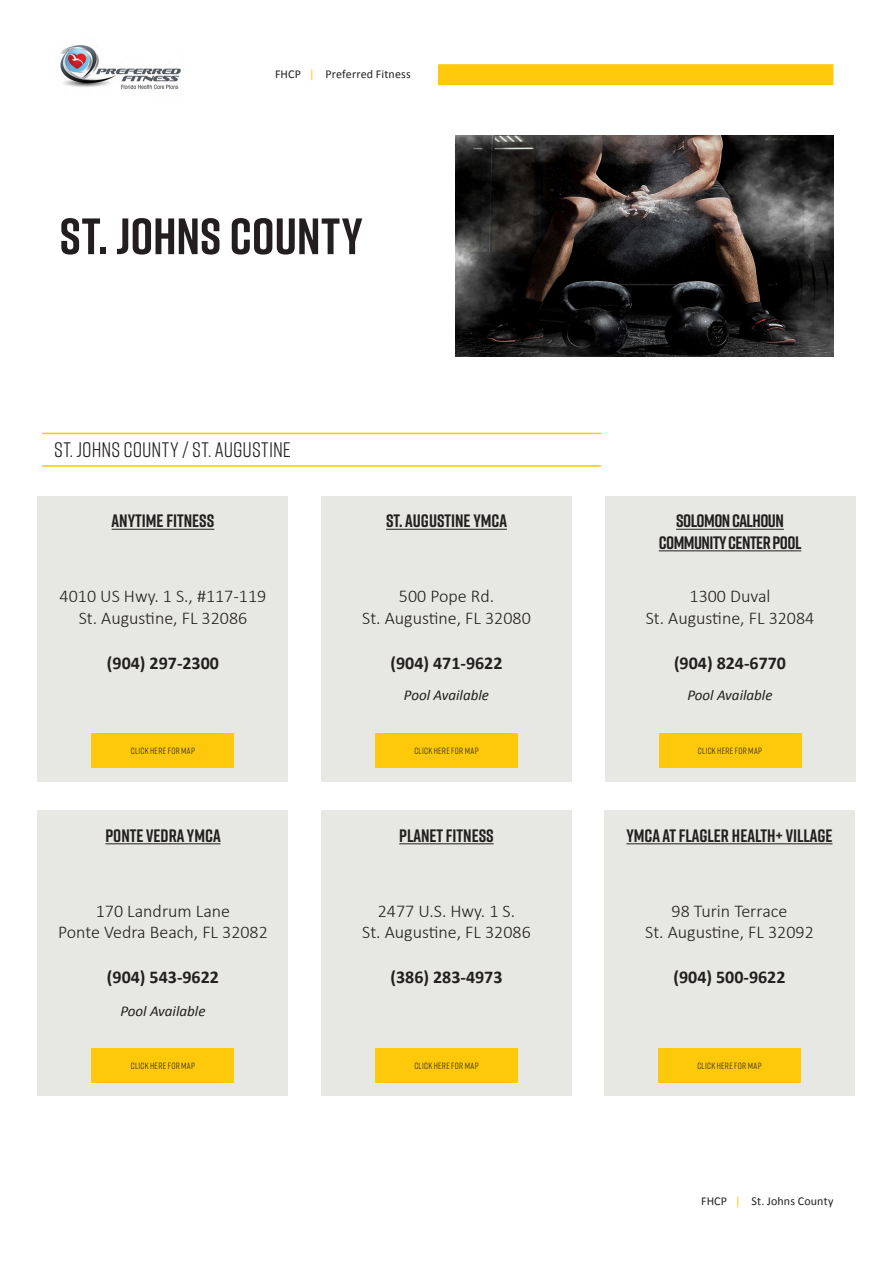
<style>
.page{position:relative;width:893px;height:1263px;background:#fff}
.page>*{position:absolute;margin:0;border:0;box-sizing:border-box;transform-origin:0 0}
._34_Slogan_black_Tit{font:700 51px "Rift";letter-spacing:-.005em;color:#231f20}
._10_Content_black_So{font:21px "Rift";color:#231f20}
.t1{font:300 18px "Calibri";color:#231f20}
.t2{font:700 18px "Rift";color:#231f20}
.t3{font:700 18px "Calibri";color:#231f20}
.t4{font:700 18px "Rift";letter-spacing:-.03em;color:#231f20}
.t5{font:italic 15px "Calibri";color:#231f20}
._8_Content_black_Sou{font:12px "Calibri";letter-spacing:.01em;color:#231f20}
._6_Content_black_Sou{font:9px "Rift";letter-spacing:.04em;color:#231f20}
.s1{color:#fec80b}
</style>
<div class="page">
<div style="left:37px;top:496px;width:251px;height:285px;background:#e7e8e4"></div>
<div style="left:37px;top:811px;width:251px;height:285px;background:#e7e8e4"></div>
<img style="left:455px;top:135px;width:378px;height:221px">
<div style="left:438px;top:64px;width:395px;height:21px;background:#fec80b"></div>
<img style="left:60px;top:45px;width:121px;height:45px">
<hr style="left:42px;top:433px;width:559px;height:1px;background:#fec80b">
<hr style="left:42px;top:465px;width:559px;height:2px;background:#fec80b">
<hr style="left:112px;top:529px;width:102px;height:1px;background:#231f20">
<div style="left:321px;top:496px;width:251px;height:285px;background:#e7e8e4"></div>
<hr style="left:386px;top:529px;width:121px;height:1px;background:#231f20">
<div style="left:604px;top:496px;width:251px;height:285px;background:#e7e8e4"></div>
<hr style="left:676px;top:529px;width:108px;height:1px;background:#231f20">
<hr style="left:659px;top:550px;width:142px;height:1px;background:#231f20">
<hr style="left:105px;top:843px;width:115px;height:1px;background:#231f20">
<div style="left:321px;top:811px;width:251px;height:285px;background:#e7e8e4"></div>
<div style="left:604px;top:811px;width:251px;height:285px;background:#e7e8e4"></div>
<hr style="left:399px;top:843px;width:95px;height:1px;background:#231f20">
<hr style="left:626px;top:843px;width:207px;height:1px;background:#231f20">
<div style="left:92px;top:734px;width:142px;height:34px;background:#fec80b"></div>
<div style="left:375px;top:734px;width:143px;height:34px;background:#fec80b"></div>
<div style="left:659px;top:734px;width:142px;height:34px;background:#fec80b"></div>
<div style="left:92px;top:1048px;width:142px;height:34px;background:#fec80b"></div>
<div style="left:375px;top:1048px;width:143px;height:34px;background:#fec80b"></div>
<div style="left:658px;top:1048px;width:142px;height:34px;background:#fec80b"></div>
<p class="_8_Content_black_Sou" style="left:275px;top:67px;width:137px">FHCP <span class="s1">|</span> Preferred Fitness</p>
<p class="_34_Slogan_black_Tit" style="left:60px;top:200px;width:305px">ST. JOHNS COUNTY</p>
<p class="_10_Content_black_So" style="left:54px;top:435px;width:238px">ST. JOHNS COUNTY / ST. AUGUSTINE</p>
<p class="t2" style="left:112px;top:508px;width:104px">ANYTIME FITNESS</p>
<p class="t1" style="left:60px;top:585px;width:208px">4010 US Hwy. 1 S., #117-119</p>
<p class="t1" style="left:79px;top:607px;width:170px">St. Augustine, FL 32086</p>
<p class="t3" style="left:107px;top:650px;width:114px">(904) 297-2300</p>
<p class="t2" style="left:386px;top:508px;width:122px">ST. AUGUSTINE YMCA</p>
<p class="t1" style="left:399px;top:585px;width:97px">500 Pope Rd.</p>
<p class="t1" style="left:362px;top:607px;width:170px">St. Augustine, FL 32080</p>
<p class="t3" style="left:390px;top:650px;width:114px">(904) 471-9622</p>
<p class="t4" style="left:676px;top:508px;width:109px">SOLOMON CALHOUN</p>
<p class="t4" style="left:659px;top:530px;width:144px">COMMUNITY CENTER POOL</p>
<p class="t1" style="left:689px;top:585px;width:82px">1300 Duval</p>
<p class="t1" style="left:646px;top:607px;width:170px">St. Augustine, FL 32084</p>
<p class="t3" style="left:674px;top:650px;width:114px">(904) 824-6770</p>
<p class="t5" style="left:404px;top:684px;width:87px">Pool Available</p>
<p class="t5" style="left:687px;top:684px;width:87px">Pool Available</p>
<p class="_6_Content_black_Sou" style="left:131px;top:745px;width:66px">CLICK HERE FOR MAP</p>
<p class="_6_Content_black_Sou" style="left:414px;top:745px;width:66px">CLICK HERE FOR MAP</p>
<p class="_6_Content_black_Sou" style="left:698px;top:745px;width:66px">CLICK HERE FOR MAP</p>
<p class="t2" style="left:105px;top:823px;width:117px">PONTE VEDRA YMCA</p>
<p class="t1" style="left:96px;top:900px;width:136px">170 Landrum Lane</p>
<p class="t1" style="left:58px;top:921px;width:211px">Ponte Vedra Beach, FL 32082</p>
<p class="t3" style="left:107px;top:964px;width:114px">(904) 543-9622</p>
<p class="t5" style="left:120px;top:1001px;width:87px">Pool Available</p>
<p class="t2" style="left:399px;top:823px;width:96px">PLANET FITNESS</p>
<p class="t2" style="left:626px;top:823px;width:208px">YMCA AT FLAGLER HEALTH+ VILLAGE</p>
<p class="t1" style="left:378px;top:900px;width:139px">2477 U.S. Hwy. 1 S.</p>
<p class="t1" style="left:362px;top:921px;width:170px">St. Augustine, FL 32086</p>
<p class="t1" style="left:672px;top:900px;width:117px">98 Turin Terrace</p>
<p class="t1" style="left:645px;top:921px;width:170px">St. Augustine, FL 32092</p>
<p class="t3" style="left:390px;top:964px;width:114px">(386) 283-4973</p>
<p class="t3" style="left:673px;top:964px;width:114px">(904) 500-9622</p>
<p class="_6_Content_black_Sou" style="left:131px;top:1059px;width:66px">CLICK HERE FOR MAP</p>
<p class="_6_Content_black_Sou" style="left:414px;top:1059px;width:66px">CLICK HERE FOR MAP</p>
<p class="_6_Content_black_Sou" style="left:697px;top:1059px;width:66px">CLICK HERE FOR MAP</p>
<p class="_8_Content_black_Sou" style="left:701px;top:1193px;width:134px">FHCP <span class="s1">|</span> St. Johns County</p>
</div>
